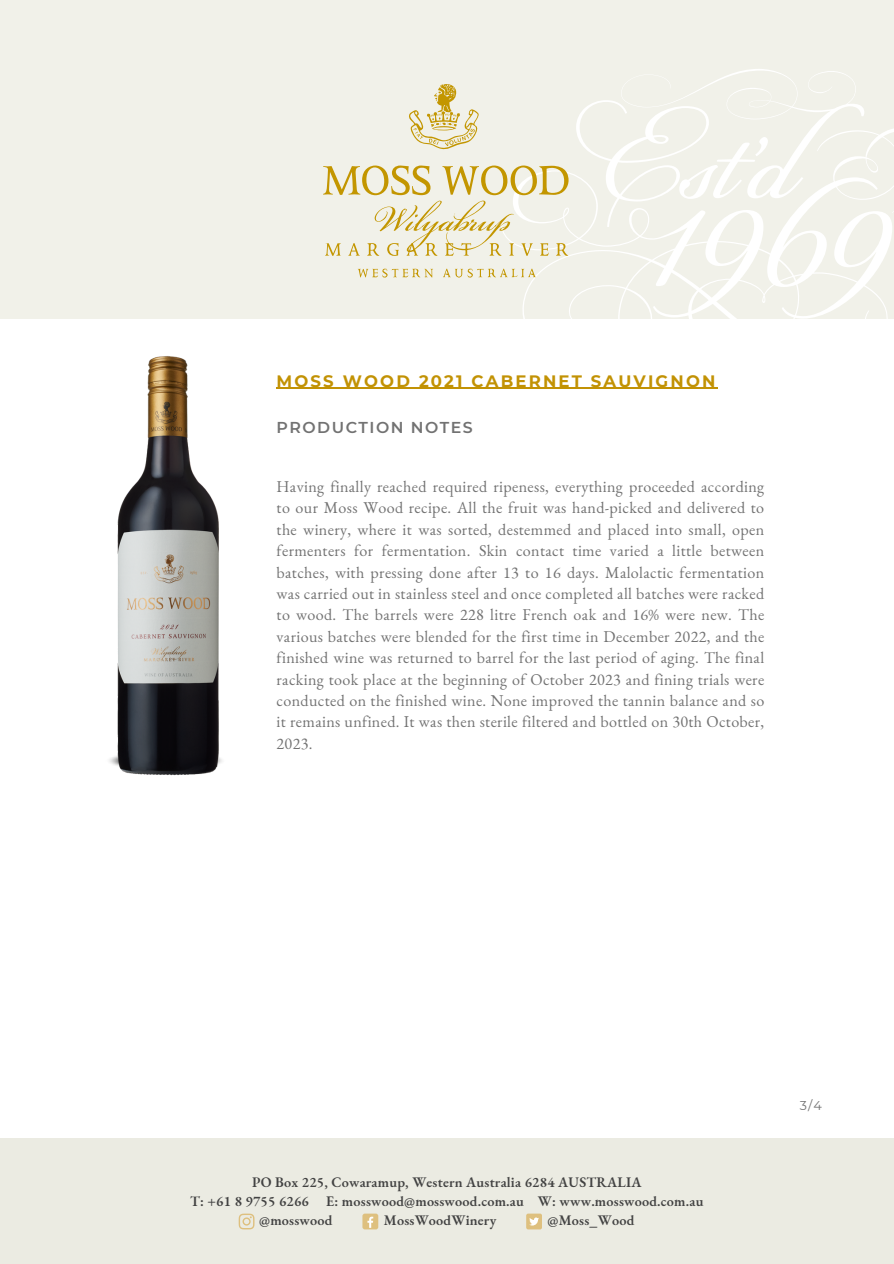
<style>
.page{position:relative;width:894px;height:1264px;background:#fff}
.page>*{position:absolute;margin:0;border:0;box-sizing:border-box;transform-origin:0 0}
.t1{font:700 16.5px "Montserrat";letter-spacing:.13em;color:#c29204}
.t2{font:16.05px/21.3px "EB Garamond";letter-spacing:.02em;color:#727272;text-align:justify}
.t3{font:600 15.75px "Montserrat";letter-spacing:.095em;color:#727272}
.t4{font:600 14.25px "EB Garamond";letter-spacing:.015em;color:#424242}
.t5{font:12.75px "Montserrat";color:#727272}
</style>
<div class="page">
<div style="left:0;top:0;width:893px;height:318px;background:#f1f1e9"></div>
<svg style="left:501px;top:129px;width:392px;height:190px"></svg>
<svg style="left:576px;top:69px;width:288px;height:158px"></svg>
<svg style="left:323px;top:84px;width:245px;height:193px"></svg>
<img style="left:109px;top:356px;width:113px;height:420px">
<div style="left:0;top:1137px;width:893px;height:126px;background:#ebebe2"></div>
<div style="left:526px;top:1213px;width:16px;height:16px;background:#dec07f;border-radius:2px"></div>
<svg style="left:529px;top:1217px;width:10px;height:8px"></svg>
<svg style="left:238px;top:1213px;width:16px;height:16px"></svg>
<div style="left:362px;top:1213px;width:16px;height:16px;background:#dec07f;border-radius:2px"></div>
<svg style="left:367px;top:1216px;width:6px;height:11px"></svg>
<hr style="left:276px;top:388px;width:441px;height:1px;background:#c29204">
<h2 class="t1" style="left:276px;top:371px;width:440px">MOSS WOOD 2021 CABERNET SAUVIGNON</h2>
<p class="t3" style="left:276px;top:418px;width:198px">PRODUCTION NOTES</p>
<h1 class="t2" style="left:276px;top:475px;width:489px">Having finally reached required ripeness, everything proceeded according to our Moss Wood recipe. All the fruit was hand-picked and delivered to the winery, where it was sorted, destemmed and placed into small, open fermenters for fermentation. Skin contact time varied a little between batches, with pressing done after 13 to 16 days. Malolactic fermentation was carried out in stainless steel and once completed all batches were racked to wood. The barrels were 228 litre French oak and 16% were new. The various batches were blended for the first time in December 2022, and the finished wine was returned to barrel for the last period of aging. The final racking took place at the beginning of October 2023 and fining trials were conducted on the finished wine. None improved the tannin balance and so it remains unfined. It was then sterile filtered and bottled on 30th October, 2023.</h1>
<p class="t4" style="left:252px;top:1172px;width:391px">PO Box 225, Cowaramup, Western Australia 6284 AUSTRALIA</p>
<p class="t4" style="left:190px;top:1191px;width:514px">T: +61 8 9755 6266 E: mosswood@mosswood.com.au W: www.mosswood.com.au</p>
<p class="t4" style="left:259px;top:1210px;width:75px">@mosswood</p>
<p class="t4" style="left:384px;top:1210px;width:114px">MossWoodWinery</p>
<p class="t4" style="left:547px;top:1210px;width:88px">@Moss_Wood</p>
<h1 class="t5" style="left:799px;top:1097px;width:24px">3/4</h1>
</div>
